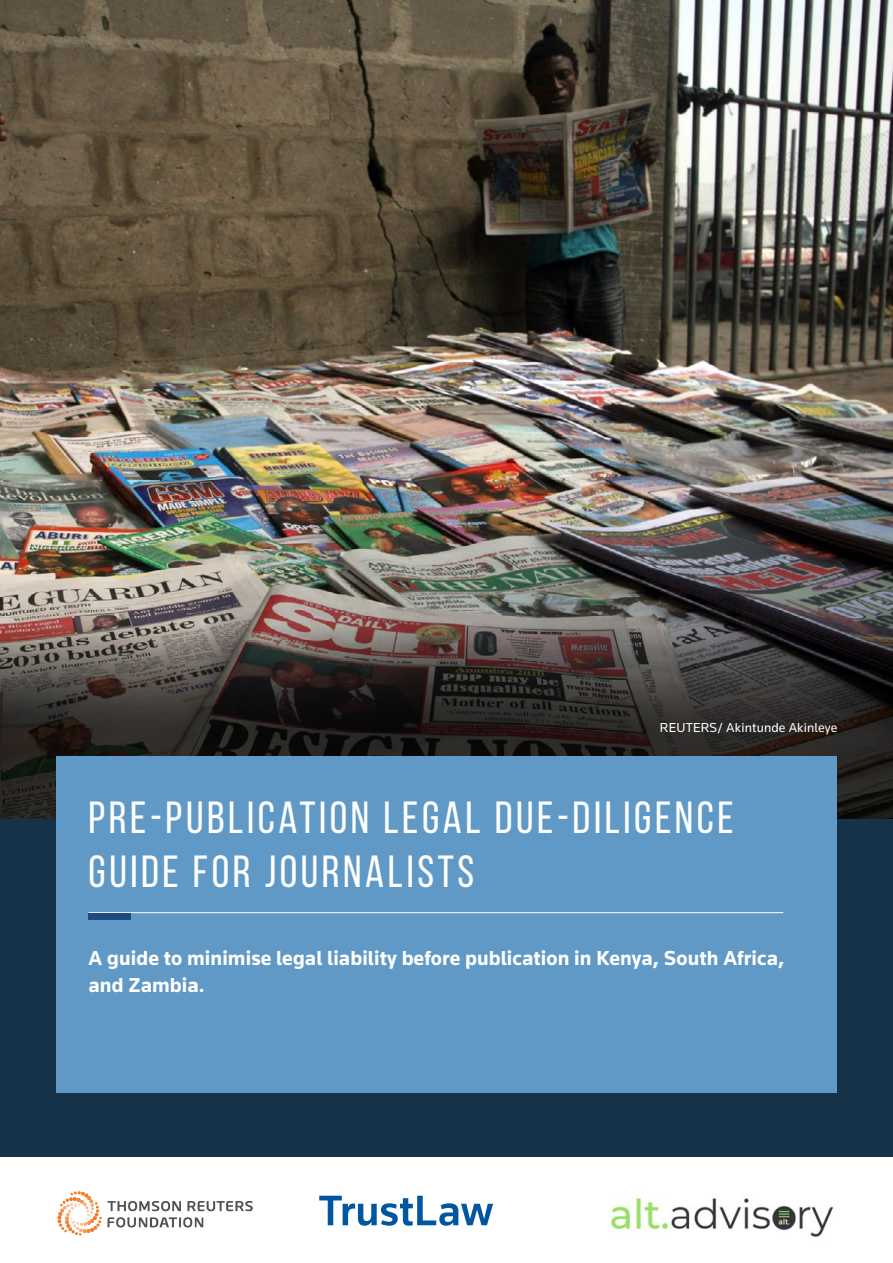
<style>
.page{position:relative;width:893px;height:1263px;background:#fff}
.page>*{position:absolute;margin:0;border:0;box-sizing:border-box;transform-origin:0 0}
.t1{font:45px/54px "Bebas Neue";letter-spacing:.08em;color:#fff}
.t2{font:700 21px/27px "Knowledge";letter-spacing:.005em;color:#fff}
.t3{font:13.5px "Knowledge";letter-spacing:.01em;color:#fff}
</style>
<div class="page">
<img style="left:0;top:0;width:893px;height:624px">
<svg style="left:0;top:624px;width:893px;height:195px;background:#393331"></svg>
<div style="left:0;top:819px;width:893px;height:337px;background:#163248"></div>
<div style="left:56px;top:756px;width:781px;height:336px;background:#6099c5"></div>
<hr style="left:88px;top:912px;width:695px;height:1px;background:#fff">
<div style="left:88px;top:913px;width:43px;height:7px;background:#1d4c7e"></div>
<svg style="left:58px;top:1191px;width:43px;height:44px"></svg>
<svg style="left:108px;top:1195px;width:385px;height:33px"></svg>
<img style="left:610px;top:1197px;width:224px;height:41px">
<p class="t3" style="left:660px;top:719px;width:179px">REUTERS/ Akintunde Akinleye</p>
<h1 class="t1" style="left:88px;top:790px;width:647px">PRE-PUBLICATION LEGAL DUE-DILIGENCE<br>GUIDE FOR JOURNALISTS</h1>
<p class="t2" style="left:88px;top:944px;width:698px">A guide to minimise legal liability before publication in Kenya, South Africa, and Zambia.</p>
</div>
